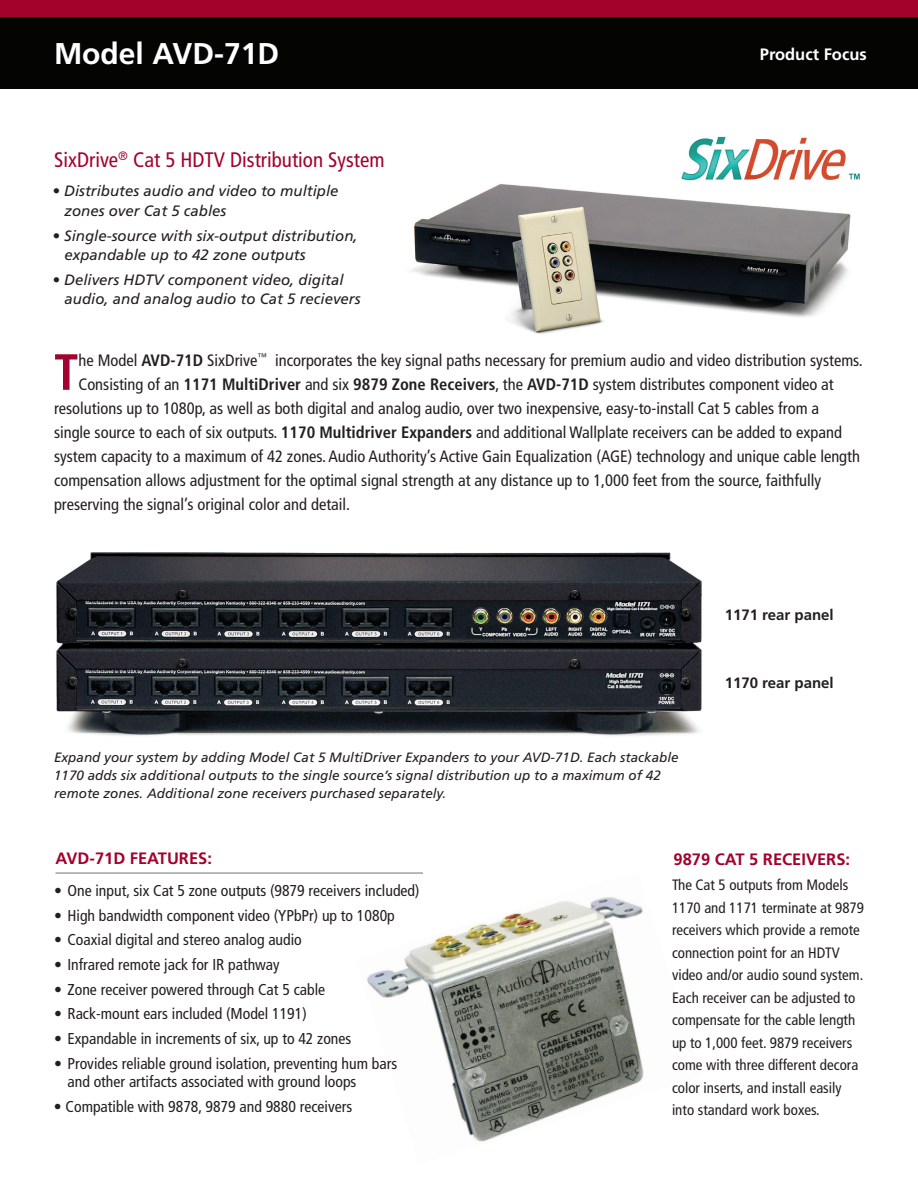
<style>
.page{position:relative;width:918px;height:1188px;background:#fff}
.page>*{position:absolute;margin:0;border:0;box-sizing:border-box;transform-origin:0 0}
.t1{font:700 condensed 50.85px "Frutiger";color:#a2022e}
.t2{font:700 30px "Frutiger";color:#fff}
.t3{font:condensed 21px "Frutiger";color:#a2022e}
.t4{font:condensed 16.5px "Frutiger";color:#231f20}
.t5{font:700 16.5px "Frutiger";color:#a2022e}
.t6{font:700 16.5px "Frutiger";color:#fff}
.t7{font:condensed 15.75px/18px "Frutiger";color:#231f20}
.t8{font:condensed 15px/22.5px "Frutiger";color:#231f20}
.t9{font:italic 15px/19.5px "Frutiger";color:#231f20}
.t10{font:700 15px "Frutiger";color:#231f20}
.t11{font:italic 13.5px/18px "Frutiger";color:#231f20}
.s1{font-weight:700}
</style>
<div class="page">
<img style="left:367px;top:897px;width:277px;height:245px">
<img style="left:411px;top:173px;width:449px;height:161px">
<hr style="left:56px;top:872px;width:367px;height:2px;background:#808285">
<img style="left:675px;top:136px;width:184px;height:50px">
<img style="left:56px;top:552px;width:646px;height:184px">
<div style="left:0;top:16px;width:918px;height:72px;background:#040503"></div>
<div style="left:0;top:0;width:918px;height:17px;background:#a2032b"></div>
<h2 class="t2" style="left:54px;top:36px;width:227px">Model AVD-71D</h2>
<p class="t6" style="left:760px;top:45px;width:108px">Product Focus</p>
<p class="t3" style="left:54px;top:148px;width:332px">SixDrive<sup>®</sup> Cat 5 HDTV Distribution System</p>
<p class="t9" style="left:65px;top:181px;width:275px;text-indent:-12px">• Distributes audio and video to multiple zones over Cat 5 cables</p>
<p class="t9" style="left:65px;top:226px;width:295px;text-indent:-12px">• Single-source with six-output distribution, expandable up to 42 zone outputs</p>
<p class="t9" style="left:65px;top:270px;width:297px;text-indent:-12px">• Delivers HDTV component video, digital audio, and analog audio to Cat 5 recievers</p>
<h1 class="t1" style="left:54px;top:342px;width:26px">T</h1>
<p class="t4" style="left:78px;top:350px;width:786px">he Model <span class="s1">AVD-71D</span> SixDrive<sup>™</sup> incorporates the key signal paths necessary for premium audio and video distribution systems.</p>
<p class="t4" style="left:78px;top:374px;width:757px">Consisting of an <span class="s1">1171 MultiDriver</span> and six <span class="s1">9879 Zone Receivers</span>, the <span class="s1">AVD-71D</span> system distributes component video at</p>
<p class="t4" style="left:54px;top:398px;width:767px">resolutions up to 1080p, as well as both digital and analog audio, over two inexpensive, easy-to-install Cat 5 cables from a</p>
<p class="t4" style="left:54px;top:423px;width:790px">single source to each of six outputs. <span class="s1">1170 Multidriver Expanders</span> and additional Wallplate receivers can be added to expand</p>
<p class="t4" style="left:54px;top:447px;width:808px">system capacity to a maximum of 42 zones. Audio Authority’s Active Gain Equalization (AGE) technology and unique cable length</p>
<p class="t4" style="left:54px;top:471px;width:769px">compensation allows adjustment for the optimal signal strength at any distance up to 1,000 feet from the source, faithfully</p>
<p class="t4" style="left:54px;top:495px;width:298px">preserving the signal’s original color and detail.</p>
<p class="t10" style="left:725px;top:606px;width:110px">1171 rear panel</p>
<p class="t11" style="left:54px;top:748px;width:626px">Expand your system by adding Model Cat 5 MultiDriver Expanders to your AVD-71D. Each stackable<br>1170 adds six additional outputs to the single source’s signal distribution up to a maximum of 42 remote zones. Additional zone receivers purchased separately.</p>
<p class="t10" style="left:725px;top:674px;width:110px">1170 rear panel</p>
<p class="t5" style="left:56px;top:848px;width:158px">AVD-71D FEATURES:</p>
<p class="t7" style="left:54px;top:881px;width:367px">• One input, six Cat 5 zone outputs (9879 receivers included)</p>
<p class="t7" style="left:54px;top:906px;width:342px">• High bandwidth component video (YPbPr) up to 1080p</p>
<p class="t7" style="left:54px;top:931px;width:249px">• Coaxial digital and stereo analog audio</p>
<p class="t7" style="left:54px;top:956px;width:227px">• Infrared remote jack for IR pathway</p>
<p class="t7" style="left:54px;top:980px;width:273px">• Zone receiver powered through Cat 5 cable</p>
<p class="t7" style="left:54px;top:1005px;width:254px">• Rack-mount ears included (Model 1191)</p>
<p class="t7" style="left:54px;top:1030px;width:299px">• Expandable in increments of six, up to 42 zones</p>
<p class="t7" style="left:67px;top:1055px;width:331px;text-indent:-13px">• Provides reliable ground isolation, preventing hum bars and other artifacts associated with ground loops</p>
<p class="t7" style="left:54px;top:1097px;width:300px">• Compatible with 9878, 9879 and 9880 receivers</p>
<p class="t5" style="left:674px;top:850px;width:178px">9879 CAT 5 RECEIVERS:</p>
<p class="t8" style="left:672px;top:874px;width:193px">The Cat 5 outputs from Models<br>1170 and 1171 terminate at 9879 receivers which provide a remote connection point for an HDTV video and/or audio sound system.<br>Each receiver can be adjusted to compensate for the cable length up to 1,000 feet. 9879 receivers come with three different decora color inserts, and install easily into standard work boxes.</p>
</div>
